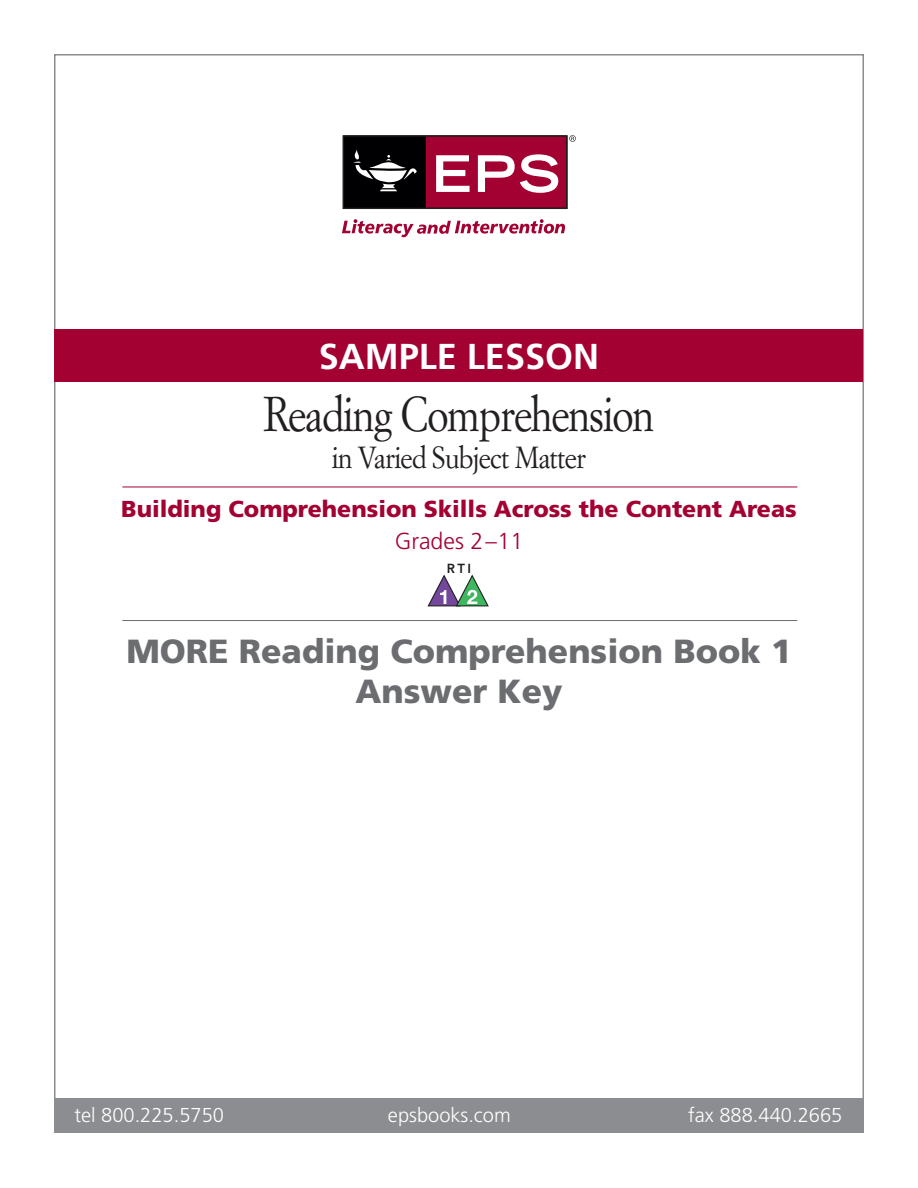
<style>
.page{position:relative;width:918px;height:1188px;background:#fff}
.page>*{position:absolute;margin:0;border:0;box-sizing:border-box;transform-origin:0 0}
.t1{font:48px "Simoncini Garamond";letter-spacing:-.03em;color:#231f20;scale:.85 1}
.t2{font:700 36px "Frutiger";color:#fff}
.t3{font:900 33.45px/40.2px "Frutiger";color:#6c6d70;text-align:center}
.t4{font:30px "Simoncini Garamond";letter-spacing:-.03em;color:#231f20;scale:.9 1}
.t5{font:900 23.1px "Frutiger";color:#a40133}
.t6{font:300 23.1px "Frutiger";color:#a40133}
.t7{font:300 20.1px "Frutiger";color:#fff}
.t8{font:800 13.05px "Avenir";color:#231f20}
</style>
<div class="page">
<hr style="left:122px;top:487px;width:675px;height:1px;background:#a40133">
<hr style="left:122px;top:620px;width:675px;height:1px;background:#6c6d70">
<svg style="left:342px;top:219px;width:223px;height:18px"></svg>
<svg style="left:343px;top:135px;width:233px;height:74px"></svg>
<div style="left:54px;top:1098px;width:810px;height:35px;background:#8b8d90"></div>
<div style="left:55px;top:330px;width:808px;height:52px;background:#a40133"></div>
<svg style="left:427px;top:574px;width:62px;height:33px"></svg>
<h2 class="t2" style="left:319px;top:336px;width:282px">SAMPLE LESSON</h2>
<h1 class="t1" style="left:264px;top:385px;width:461px">Reading Comprehension</h1>
<p class="t4" style="left:332px;top:440px;width:284px">in Varied Subject Matter</p>
<p class="t5" style="left:121px;top:495px;width:677px">Building Comprehension Skills Across the Content Areas</p>
<p class="t6" style="left:395px;top:528px;width:130px">Grades 2–11</p>
<p class="t8" style="left:447px;top:560px;width:26px">RTI</p>
<h3 class="t3" style="left:126px;top:631px;width:667px">MORE Reading Comprehension Book 1<br>Answer Key</h3>
<p class="t7" style="left:74px;top:1104px;width:151px">tel 800.225.5750</p>
<p class="t7" style="left:388px;top:1104px;width:124px">epsbooks.com</p>
<p class="t7" style="left:688px;top:1104px;width:156px">fax 888.440.2665</p>
</div>
